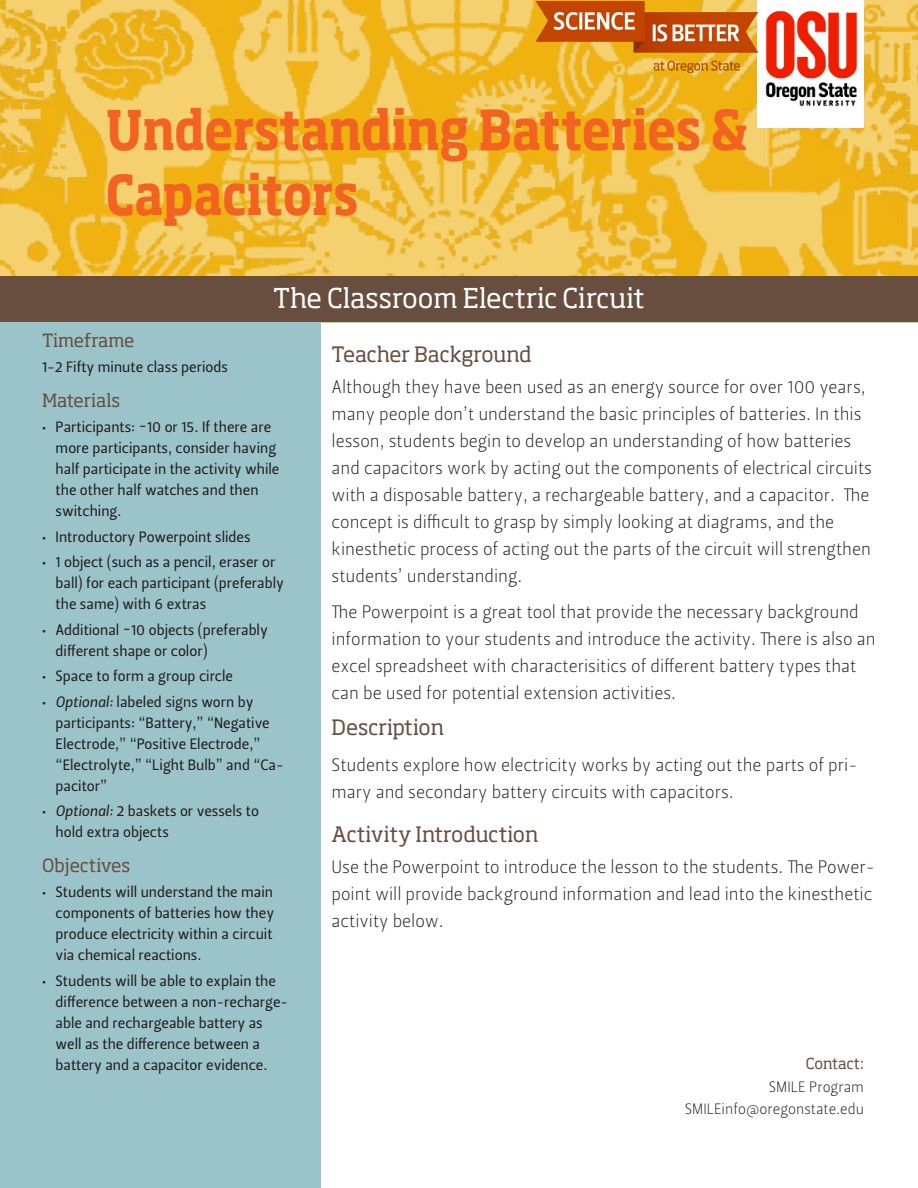
<style>
.page{position:relative;width:918px;height:1188px;background:#fff}
.page>*{position:absolute;margin:0;border:0;box-sizing:border-box;transform-origin:0 0}
.t1{font:700 54px/64.8px "Soho Std";letter-spacing:-.005em;color:#f26221;scale:.85 1}
.t2{font:27px "Soho Std";color:#fff}
.Body_Head_1{font:21px "Soho Std";letter-spacing:-.01em;color:#674e3f}
.Body_Copy{font:21px "Soho Std";letter-spacing:-.005em;color:#674e3f}
.Body_Copy-2{font:18px/27px "Leitura Sans Grot 1";color:#231f20}
.SideBar_Head_2{font:18px "Soho Std";letter-spacing:-.005em;color:#674e3f}
.SideBar_Body_Copy{font:15px/21px "Leitura Sans Grot 2";color:#231f20}
.t3{font:15px/22.5px "Leitura Sans Grot 1";color:#231f20;text-align:right}
.t4{font:15px "Soho Std";letter-spacing:-.015em;color:#674e3f}
.s1{font-family:"Leitura Sans Italic 2"}
</style>
<div class="page">
<img style="left:0;top:1px;width:918px;height:275px">
<div style="left:0;top:276px;width:918px;height:46px;background:#674e3f"></div>
<img style="left:757px;top:1px;width:107px;height:127px">
<div style="left:0;top:322px;width:321px;height:866px;background:#9bc4ca"></div>
<img style="left:537px;top:2px;width:220px;height:70px">
<h1 class="t1" style="left:106px;top:96px;width:757px">Understanding Batteries &amp;<br>Capacitors</h1>
<h2 class="t2" style="left:273px;top:281px;width:373px">The Classroom Electric Circuit</h2>
<p class="SideBar_Head_2" style="left:42px;top:329px;width:94px">Timeframe</p>
<p class="SideBar_Body_Copy" style="left:42px;top:357px;width:187px">1-2 Fifty minute class periods</p>
<p class="SideBar_Head_2" style="left:42px;top:389px;width:80px">Materials</p>
<p class="SideBar_Body_Copy" style="left:56px;top:417px;width:225px;text-indent:-14px">• Participants: ~10 or 15. If there are more participants, consider having half participate in the activity while the other half watches and then switching.</p>
<p class="SideBar_Body_Copy" style="left:42px;top:526px;width:210px">• Introductory Powerpoint slides</p>
<p class="SideBar_Body_Copy" style="left:56px;top:552px;width:230px;text-indent:-14px">• 1 object (such as a pencil, eraser or ball) for each participant (preferably the same) with 6 extras</p>
<p class="SideBar_Body_Copy" style="left:56px;top:619px;width:214px;text-indent:-14px">• Additional ~10 objects (preferably different shape or color)</p>
<p class="SideBar_Body_Copy" style="left:42px;top:666px;width:193px">• Space to form a group circle</p>
<p class="SideBar_Body_Copy" style="left:56px;top:691px;width:229px;text-indent:-14px">• <span class="s1">Optional:</span> labeled signs worn by participants: “Battery,” “Negative<br>Electrode,” “Positive Electrode,” “Electrolyte,” “Light Bulb” and “Ca&shy;pacitor”</p>
<p class="SideBar_Body_Copy" style="left:56px;top:801px;width:205px;text-indent:-14px">• <span class="s1">Optional:</span> 2 baskets or vessels to hold extra objects</p>
<p class="SideBar_Head_2" style="left:42px;top:854px;width:90px">Objectives</p>
<p class="SideBar_Body_Copy" style="left:56px;top:882px;width:220px;text-align:justify;text-indent:-14px">• Students will understand the main components of batteries how they produce electricity within a circuit via chemical reactions.</p>
<p class="SideBar_Body_Copy" style="left:56px;top:970px;width:234px;text-indent:-14px">• Students will be able to explain the difference between a non-recharge&shy;able and rechargeable battery as well as the difference between a battery and a capacitor evidence.</p>
<p class="Body_Head_1" style="left:332px;top:341px;width:202px">Teacher Background</p>
<p class="Body_Copy-2" style="left:332px;top:374px;width:542px">Although they have been used as an energy source for over 100 years, many people don’t understand the basic principles of batteries. In this lesson, students begin to develop an understanding of how batteries and capacitors work by acting out the components of electrical circuits with a disposable battery, a rechargeable battery, and a capacitor. The concept is difficult to grasp by simply looking at diagrams, and the kinesthetic process of acting out the parts of the circuit will strengthen students’ understanding.</p>
<p class="Body_Copy-2" style="left:332px;top:599px;width:546px">The Powerpoint is a great tool that provide the necessary background information to your students and introduce the activity. There is also an excel spreadsheet with characterisitics of different battery types that can be used for potential extension activities.</p>
<p class="Body_Copy" style="left:332px;top:714px;width:114px">Description</p>
<p class="Body_Copy-2" style="left:332px;top:752px;width:527px">Students explore how electricity works by acting out the parts of pri&shy;mary and secondary battery circuits with capacitors.</p>
<p class="Body_Head_1" style="left:332px;top:821px;width:209px">Activity Introduction</p>
<p class="Body_Copy-2" style="left:332px;top:854px;width:545px">Use the Powerpoint to introduce the lesson to the students. The Power&shy;point will provide background information and lead into the kinesthetic activity below.</p>
<p class="t4" style="left:806px;top:1054px;width:60px">Contact:</p>
<p class="t3" style="left:685px;top:1076px;width:181px">SMILE Program<br>SMILEinfo@oregonstate.edu</p>
</div>
